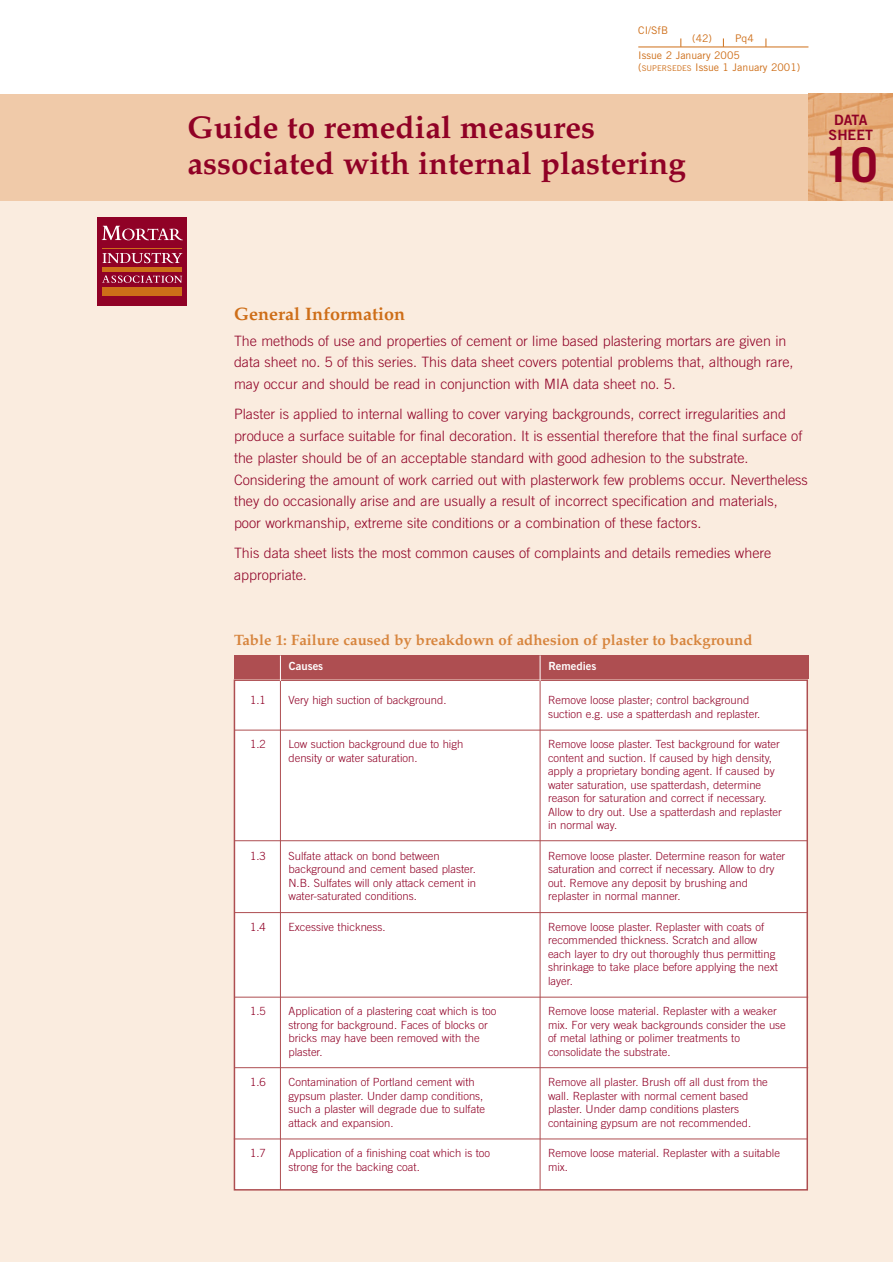
<style>
.page{position:relative;width:893px;height:1262px;background:#fff}
.page>*{position:absolute;margin:0;border:0;box-sizing:border-box;transform-origin:0 0}
.t1{font:700 48px "Trade Gothic";color:#900126}
.t2{font:700 31.5px/36px "Palatino";color:#900126}
.t3{font:700 18px "Palatino";color:#ce6e18}
.t4{font:700 15px "Palatino";color:#d7853e}
.t5{font:300 14.25px/21.8px "Trade Gothic";color:#900126}
.t6{font:14.25px/15px "Trade Gothic Bold Two";color:#900126;text-align:center}
.t7{font:300 11.25px/13.5px "Trade Gothic";color:#900126}
.t8{font:11.25px "Trade Gothic Bold Two";color:#fff}
.t9{font:10.5px/16.6px "Trade Gothic";color:#ce6e18}
.s1{font-size:7.8px}
</style>
<div class="page">
<div style="left:0;top:184px;width:892px;height:1077px;background:#faecdf"></div>
<div style="left:0;top:94px;width:892px;height:106px;background:#f0caa9"></div>
<img style="left:808px;top:94px;width:84px;height:106px">
<hr style="left:638px;top:47px;width:170px;height:1px;background:#ce6e18">
<div style="left:234px;top:680px;width:573px;height:509px;background:#fff"></div>
<div style="left:234px;top:679px;width:574px;height:511px;border:2px solid #ae4e51"></div>
<div style="left:234px;top:655px;width:574px;height:24px;background:#ae4e51"></div>
<hr style="left:280px;top:680px;width:1px;height:509px;background:#ae4e51">
<svg style="left:280px;top:655px;width:1px;height:26px"></svg>
<hr style="left:539px;top:681px;width:1px;height:508px;background:#ae4e51">
<svg style="left:539px;top:655px;width:1px;height:26px"></svg>
<hr style="left:234px;top:729px;width:573px;height:1px;background:#ae4e51">
<hr style="left:234px;top:912px;width:573px;height:1px;background:#ae4e51">
<hr style="left:234px;top:840px;width:573px;height:1px;background:#ae4e51">
<div style="left:97px;top:217px;width:90px;height:89px;background:#900126"></div>
<hr style="left:102px;top:248px;width:80px;height:1px;background:#cd6e18">
<hr style="left:102px;top:267px;width:80px;height:4px;background:#cd6e18">
<div style="left:102px;top:287px;width:80px;height:8px;background:#cd6e18"></div>
<svg style="left:102px;top:275px;width:80px;height:8px"></svg>
<svg style="left:102px;top:226px;width:81px;height:14px"></svg>
<svg style="left:102px;top:253px;width:80px;height:10px"></svg>
<hr style="left:234px;top:996px;width:574px;height:1px;background:#ae4e51">
<hr style="left:234px;top:1067px;width:574px;height:1px;background:#ae4e51">
<hr style="left:234px;top:1138px;width:573px;height:1px;background:#ae4e51">
<p class="t9" style="left:638px;top:23px;width:31px">CI/SfB</p>
<p class="t9" style="left:692px;top:31px;width:21px">(42)</p>
<p class="t9" style="left:638px;top:31px;width:117px;text-indent:97px">Pq4<br>Issue 2 January 2005</p>
<p class="t9" style="left:638px;top:60px;width:163px">(<span class="s1">SUPERSEDES</span> Issue 1 January 2001)</p>
<h2 class="t2" style="left:187px;top:113px;width:500px">Guide to remedial measures associated with internal plastering</h2>
<p class="t6" style="left:828px;top:114px;width:46px">DATA<br>SHEET</p>
<h1 class="t1" style="left:824px;top:148px;width:55px">10</h1>
<h3 class="t3" style="left:234px;top:306px;width:172px">General Information</h3>
<p class="t5" style="left:234px;top:331px;width:561px">The methods of use and properties of cement or lime based plastering mortars are given in data sheet no. 5 of this series. This data sheet covers potential problems that, although rare, may occur and should be read in conjunction with MIA data sheet no. 5.</p>
<p class="t5" style="left:234px;top:405px;width:575px">Plaster is applied to internal walling to cover varying backgrounds, correct irregularities and produce a surface suitable for final decoration. It is essential therefore that the final surface of the plaster should be of an acceptable standard with good adhesion to the substrate.<br>Considering the amount of work carried out with plasterwork few problems occur. Nevertheless they do occasionally arise and are usually a result of incorrect specification and materials, poor workmanship, extreme site conditions or a combination of these factors.</p>
<p class="t5" style="left:234px;top:544px;width:539px">This data sheet lists the most common causes of complaints and details remedies where appropriate.</p>
<h3 class="t4" style="left:234px;top:633px;width:520px">Table 1: Failure caused by breakdown of adhesion of plaster to background</h3>
<p class="t8" style="left:289px;top:661px;width:36px">Causes</p>
<p class="t8" style="left:548px;top:661px;width:50px">Remedies</p>
<p class="t7" style="left:250px;top:694px;width:17px">1.1</p>
<p class="t7" style="left:288px;top:694px;width:159px">Very high suction of background.</p>
<p class="t7" style="left:548px;top:694px;width:214px">Remove loose plaster; control background suction e.g. use a spatterdash and replaster.</p>
<p class="t7" style="left:250px;top:738px;width:17px">1.2</p>
<p class="t7" style="left:288px;top:738px;width:176px">Low suction background due to high</p>
<p class="t7" style="left:548px;top:738px;width:233px">Remove loose plaster. Test background for water</p>
<p class="t7" style="left:288px;top:752px;width:131px">density or water saturation.</p>
<p class="t7" style="left:548px;top:752px;width:235px">content and suction. If caused by high density, apply a proprietary bonding agent. If caused by water saturation, use spatterdash, determine reason for saturation and correct if necessary.<br>Allow to dry out. Use a spatterdash and replaster in normal way.</p>
<p class="t7" style="left:250px;top:850px;width:17px">1.3</p>
<p class="t7" style="left:288px;top:850px;width:153px">Sulfate attack on bond between</p>
<p class="t7" style="left:548px;top:850px;width:239px">Remove loose plaster. Determine reason for water</p>
<p class="t7" style="left:288px;top:863px;width:189px">background and cement based plaster.</p>
<p class="t7" style="left:548px;top:863px;width:228px">saturation and correct if necessary. Allow to dry</p>
<p class="t7" style="left:288px;top:877px;width:189px">N.B. Sulfates will only attack cement in</p>
<p class="t7" style="left:548px;top:877px;width:202px">out. Remove any deposit by brushing and</p>
<p class="t7" style="left:288px;top:890px;width:130px">water-saturated conditions.</p>
<p class="t7" style="left:548px;top:890px;width:134px">replaster in normal manner.</p>
<p class="t7" style="left:250px;top:921px;width:17px">1.4</p>
<p class="t7" style="left:288px;top:921px;width:99px">Excessive thickness.</p>
<p class="t7" style="left:548px;top:921px;width:231px">Remove loose plaster. Replaster with coats of recommended thickness. Scratch and allow each layer to dry out thoroughly thus permitting shrinkage to take place before applying the next layer.</p>
<p class="t7" style="left:250px;top:1005px;width:17px">1.5</p>
<p class="t7" style="left:288px;top:1005px;width:209px">Application of a plastering coat which is too</p>
<p class="t7" style="left:548px;top:1005px;width:230px">Remove loose material. Replaster with a weaker</p>
<p class="t7" style="left:288px;top:1019px;width:201px">strong for background. Faces of blocks or</p>
<p class="t7" style="left:548px;top:1019px;width:239px">mix. For very weak backgrounds consider the use</p>
<p class="t7" style="left:288px;top:1032px;width:193px">bricks may have been removed with the</p>
<p class="t7" style="left:548px;top:1032px;width:193px">of metal lathing or polimer treatments to</p>
<p class="t7" style="left:288px;top:1046px;width:36px">plaster.</p>
<p class="t7" style="left:548px;top:1046px;width:124px">consolidate the substrate.</p>
<p class="t7" style="left:250px;top:1076px;width:17px">1.6</p>
<p class="t7" style="left:288px;top:1076px;width:188px">Contamination of Portland cement with</p>
<p class="t7" style="left:548px;top:1076px;width:221px">Remove all plaster. Brush off all dust from the</p>
<p class="t7" style="left:288px;top:1090px;width:196px">gypsum plaster. Under damp conditions,</p>
<p class="t7" style="left:548px;top:1090px;width:202px">wall. Replaster with normal cement based</p>
<p class="t7" style="left:288px;top:1103px;width:198px">such a plaster will degrade due to sulfate</p>
<p class="t7" style="left:548px;top:1103px;width:193px">plaster. Under damp conditions plasters</p>
<p class="t7" style="left:288px;top:1117px;width:107px">attack and expansion.</p>
<p class="t7" style="left:548px;top:1117px;width:205px">containing gypsum are not recommended.</p>
<p class="t7" style="left:250px;top:1147px;width:17px">1.7</p>
<p class="t7" style="left:288px;top:1147px;width:203px">Application of a finishing coat which is too</p>
<p class="t7" style="left:548px;top:1147px;width:233px">Remove loose material. Replaster with a suitable</p>
<p class="t7" style="left:288px;top:1161px;width:133px">strong for the backing coat.</p>
<p class="t7" style="left:548px;top:1161px;width:21px">mix.</p>
</div>
